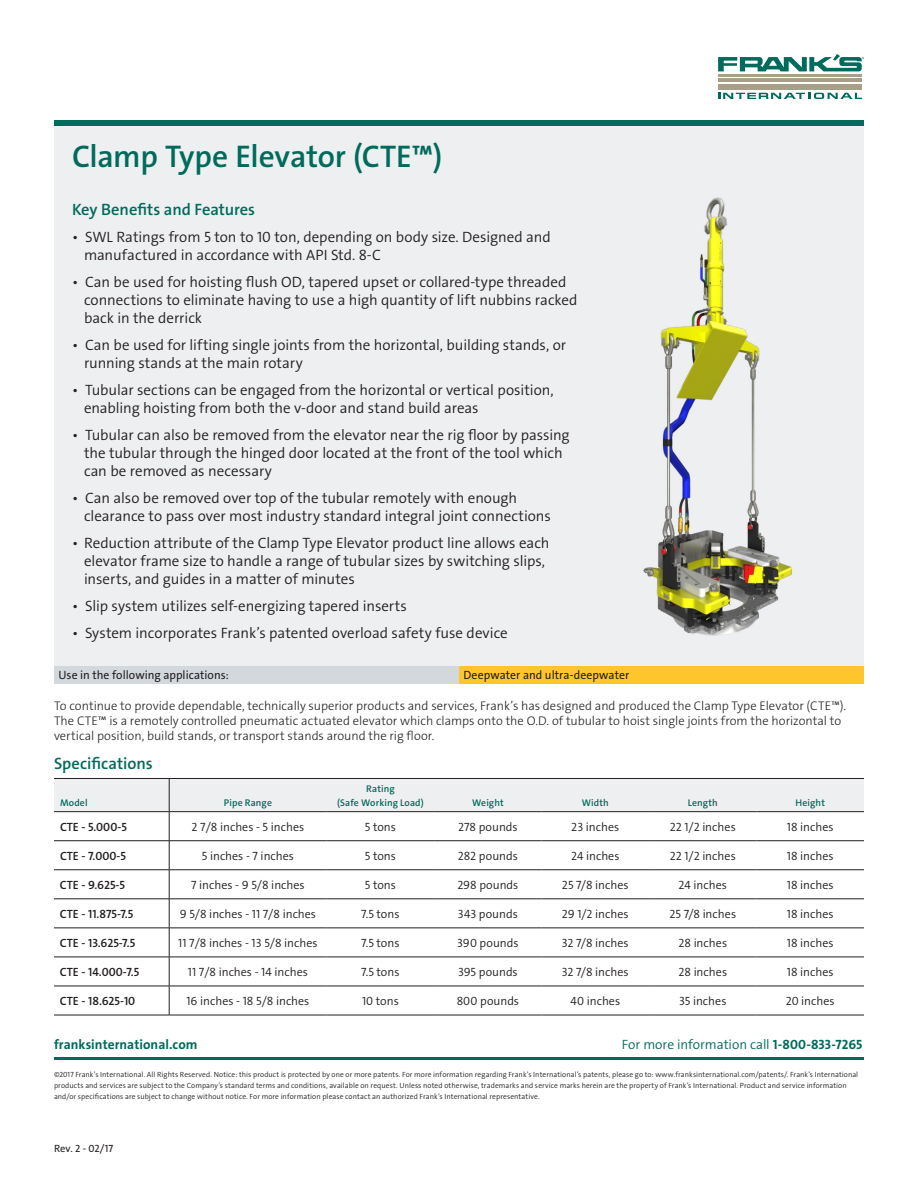
<style>
.page{position:relative;width:918px;height:1188px;background:#fff}
.page>*{position:absolute;margin:0;border:0;box-sizing:border-box;transform-origin:0 0}
.t1{font:31.5px "BG The Sans W6 Se Bld";letter-spacing:-.01em;color:#006a5b}
.t2{font:16.5px "BG The Sans W6 Se Bld";letter-spacing:-.005em;color:#006a5b}
.t3{font:15px/18px "BG The Sans W4 Se Lig";color:#231f20}
.t4{font:13.5px "BG The Sans W4 Se Lig";color:#006a5b}
.t5{font:13.5px "BG The Sans W7 Bld";letter-spacing:.005em;color:#006a5b}
.t6{font:300 12.6px/15.1px "The Sans B W3";color:#231f20}
.t7{font:12px "BG The Sans W4 Se Lig";color:#231f20}
.t8{font:12px "BG The Sans W6 Se Bld";letter-spacing:-.005em;color:#231f20}
.t9{font:12px "BG The Sans W5 Plain";letter-spacing:.005em;color:#231f20}
.t10{font:10.5px "BG The Sans W5 Plain";color:#231f20}
.t11{font:9.75px "BG The Sans W6 Se Bld";letter-spacing:.01em;color:#006a5b}
.t12{font:7.5px/11.2px "BG The Sans W4 Se Lig";letter-spacing:.01em;color:#231f20}
.s1{font-family:"BG The Sans W7 Bld"}
</style>
<div class="page">
<div style="left:54px;top:126px;width:810px;height:544px;background:#eeeff1"></div>
<div style="left:718px;top:84px;width:144px;height:5px;background:#a79f87"></div>
<hr style="left:718px;top:79px;width:144px;height:3px;background:#a79f87">
<hr style="left:718px;top:74px;width:144px;height:2px;background:#a79f87">
<svg style="left:718px;top:93px;width:144px;height:6px"></svg>
<svg style="left:718px;top:54px;width:146px;height:17px"></svg>
<div style="left:54px;top:120px;width:810px;height:6px;background:#006a5b"></div>
<hr style="left:54px;top:1058px;width:810px;height:2px;background:#006a5b">
<div style="left:54px;top:666px;width:405px;height:18px;background:#d2d8dc"></div>
<div style="left:459px;top:666px;width:405px;height:18px;background:#ffc52d"></div>
<hr style="left:169px;top:1015px;width:158px;height:1px;background:#231f20">
<hr style="left:327px;top:1015px;width:107px;height:1px;background:#231f20">
<hr style="left:434px;top:1015px;width:108px;height:1px;background:#231f20">
<hr style="left:542px;top:1015px;width:107px;height:1px;background:#231f20">
<hr style="left:649px;top:1015px;width:108px;height:1px;background:#231f20">
<hr style="left:757px;top:1015px;width:107px;height:1px;background:#231f20">
<svg style="left:54px;top:779px;width:810px;height:236px"></svg>
<hr style="left:54px;top:1015px;width:115px;height:1px;background:#231f20">
<hr style="left:169px;top:779px;width:1px;height:32px;background:#231f20">
<hr style="left:54px;top:811px;width:115px;height:1px;background:#231f20">
<hr style="left:169px;top:811px;width:158px;height:1px;background:#231f20">
<hr style="left:327px;top:811px;width:107px;height:1px;background:#231f20">
<hr style="left:434px;top:811px;width:108px;height:1px;background:#231f20">
<hr style="left:542px;top:811px;width:107px;height:1px;background:#231f20">
<hr style="left:649px;top:811px;width:108px;height:1px;background:#231f20">
<hr style="left:757px;top:811px;width:107px;height:1px;background:#231f20">
<hr style="left:54px;top:778px;width:810px;height:1px;background:#231f20">
<img style="left:643px;top:197px;width:149px;height:439px">
<p class="t1" style="left:72px;top:140px;width:372px">Clamp Type Elevator (CTE™)</p>
<p class="t2" style="left:72px;top:200px;width:185px">Key Benefits and Features</p>
<p class="t3" style="left:84px;top:228px;width:468px;text-indent:-12px">• SWL Ratings from 5 ton to 10 ton, depending on body size. Designed and manufactured in accordance with API Std. 8-C</p>
<p class="t3" style="left:84px;top:273px;width:495px;text-indent:-12px">• Can be used for hoisting flush OD, tapered upset or collared-type threaded connections to eliminate having to use a high quantity of lift nubbins racked back in the derrick</p>
<p class="t3" style="left:84px;top:336px;width:484px;text-indent:-12px">• Can be used for lifting single joints from the horizontal, building stands, or running stands at the main rotary</p>
<p class="t3" style="left:84px;top:381px;width:471px;text-indent:-12px">• Tubular sections can be engaged from the horizontal or vertical position, enabling hoisting from both the v-door and stand build areas</p>
<p class="t3" style="left:84px;top:426px;width:487px;text-indent:-12px">• Tubular can also be removed from the elevator near the rig floor by passing the tubular through the hinged door located at the front of the tool which can be removed as necessary</p>
<p class="t3" style="left:84px;top:489px;width:468px;text-indent:-12px">• Can also be removed over top of the tubular remotely with enough clearance to pass over most industry standard integral joint connections</p>
<p class="t3" style="left:84px;top:534px;width:467px;text-indent:-12px">• Reduction attribute of the Clamp Type Elevator product line allows each elevator frame size to handle a range of tubular sizes by switching slips, inserts, and guides in a matter of minutes</p>
<p class="t3" style="left:72px;top:597px;width:337px">• Slip system utilizes self-energizing tapered inserts</p>
<p class="t3" style="left:72px;top:624px;width:437px">• System incorporates Frank’s patented overload safety fuse device</p>
<p class="t9" style="left:58px;top:669px;width:172px">Use in the following applications:</p>
<p class="t9" style="left:464px;top:669px;width:167px">Deepwater and ultra-deepwater</p>
<p class="t6" style="left:54px;top:698px;width:793px">To continue to provide dependable, technically superior products and services, Frank’s has designed and produced the Clamp Type Elevator (CTE™).<br>The CTE™ is a remotely controlled pneumatic actuated elevator which clamps onto the O.D. of tubular to hoist single joints from the horizontal to vertical position, build stands, or transport stands around the rig floor.</p>
<p class="t2" style="left:54px;top:755px;width:100px">Specifications</p>
<p class="t11" style="left:60px;top:797px;width:29px">Model</p>
<p class="t11" style="left:224px;top:797px;width:50px">Pipe Range</p>
<p class="t11" style="left:366px;top:784px;width:30px">Rating</p>
<p class="t11" style="left:337px;top:797px;width:88px">(Safe Working Load)</p>
<p class="t11" style="left:472px;top:797px;width:33px">Weight</p>
<p class="t11" style="left:582px;top:797px;width:29px">Width</p>
<p class="t11" style="left:688px;top:797px;width:32px">Length</p>
<p class="t11" style="left:796px;top:797px;width:31px">Height</p>
<p class="t8" style="left:60px;top:820px;width:68px">CTE - 5.000-5</p>
<p class="t7" style="left:192px;top:820px;width:114px">2 7/8 inches - 5 inches</p>
<p class="t7" style="left:365px;top:820px;width:33px">5 tons</p>
<p class="t7" style="left:458px;top:820px;width:61px">278 pounds</p>
<p class="t7" style="left:571px;top:820px;width:50px">23 inches</p>
<p class="t7" style="left:670px;top:820px;width:68px">22 1/2 inches</p>
<p class="t7" style="left:787px;top:820px;width:48px">18 inches</p>
<p class="t8" style="left:60px;top:849px;width:68px">CTE - 7.000-5</p>
<p class="t7" style="left:202px;top:849px;width:94px">5 inches - 7 inches</p>
<p class="t7" style="left:365px;top:849px;width:33px">5 tons</p>
<p class="t7" style="left:458px;top:849px;width:62px">282 pounds</p>
<p class="t7" style="left:571px;top:849px;width:50px">24 inches</p>
<p class="t7" style="left:670px;top:849px;width:68px">22 1/2 inches</p>
<p class="t7" style="left:787px;top:849px;width:48px">18 inches</p>
<p class="t8" style="left:60px;top:878px;width:67px">CTE - 9.625-5</p>
<p class="t7" style="left:191px;top:878px;width:115px">7 inches - 9 5/8 inches</p>
<p class="t7" style="left:365px;top:878px;width:33px">5 tons</p>
<p class="t7" style="left:457px;top:878px;width:63px">298 pounds</p>
<p class="t7" style="left:562px;top:878px;width:68px">25 7/8 inches</p>
<p class="t7" style="left:679px;top:878px;width:50px">24 inches</p>
<p class="t7" style="left:787px;top:878px;width:48px">18 inches</p>
<p class="t8" style="left:60px;top:907px;width:75px">CTE - 11.875-7.5</p>
<p class="t7" style="left:180px;top:908px;width:138px">9 5/8 inches - 11 7/8 inches</p>
<p class="t7" style="left:361px;top:908px;width:40px">7.5 tons</p>
<p class="t7" style="left:458px;top:908px;width:61px">343 pounds</p>
<p class="t7" style="left:562px;top:908px;width:68px">29 1/2 inches</p>
<p class="t7" style="left:669px;top:908px;width:68px">25 7/8 inches</p>
<p class="t7" style="left:787px;top:908px;width:48px">18 inches</p>
<p class="t8" style="left:60px;top:936px;width:77px">CTE - 13.625-7.5</p>
<p class="t7" style="left:178px;top:937px;width:141px">11 7/8 inches - 13 5/8 inches</p>
<p class="t7" style="left:361px;top:937px;width:40px">7.5 tons</p>
<p class="t7" style="left:457px;top:937px;width:63px">390 pounds</p>
<p class="t7" style="left:562px;top:937px;width:68px">32 7/8 inches</p>
<p class="t7" style="left:678px;top:937px;width:50px">28 inches</p>
<p class="t7" style="left:787px;top:937px;width:48px">18 inches</p>
<p class="t8" style="left:60px;top:966px;width:81px">CTE - 14.000-7.5</p>
<p class="t7" style="left:188px;top:966px;width:122px">11 7/8 inches - 14 inches</p>
<p class="t7" style="left:361px;top:966px;width:40px">7.5 tons</p>
<p class="t7" style="left:458px;top:966px;width:61px">395 pounds</p>
<p class="t7" style="left:562px;top:966px;width:68px">32 7/8 inches</p>
<p class="t7" style="left:678px;top:966px;width:50px">28 inches</p>
<p class="t7" style="left:787px;top:966px;width:48px">18 inches</p>
<p class="t8" style="left:60px;top:995px;width:77px">CTE - 18.625-10</p>
<p class="t7" style="left:186px;top:995px;width:124px">16 inches - 18 5/8 inches</p>
<p class="t7" style="left:362px;top:995px;width:38px">10 tons</p>
<p class="t7" style="left:457px;top:995px;width:64px">800 pounds</p>
<p class="t7" style="left:570px;top:995px;width:51px">40 inches</p>
<p class="t7" style="left:679px;top:995px;width:49px">35 inches</p>
<p class="t7" style="left:786px;top:995px;width:51px">20 inches</p>
<p class="t5" style="left:54px;top:1037px;width:145px">franksinternational.com</p>
<p class="t4" style="left:622px;top:1037px;width:242px">For more information call <span class="s1">1-800-833-7265</span></p>
<p class="t12" style="left:54px;top:1069px;width:806px">©2017 Frank’s International. All Rights Reserved. Notice: this product is protected by one or more patents. For more information regarding Frank’s International’s patents, please go to: www.franksinternational.com/patents/. Frank’s International products and services are subject to the Company’s standard terms and conditions, available on request. Unless noted otherwise, trademarks and service marks herein are the property of Frank’s International. Product and service information and/or specifications are subject to change without notice. For more information please contact an authorized Frank’s International representative.</p>
<p class="t10" style="left:54px;top:1143px;width:61px">Rev. 2 - 02/17</p>
</div>
